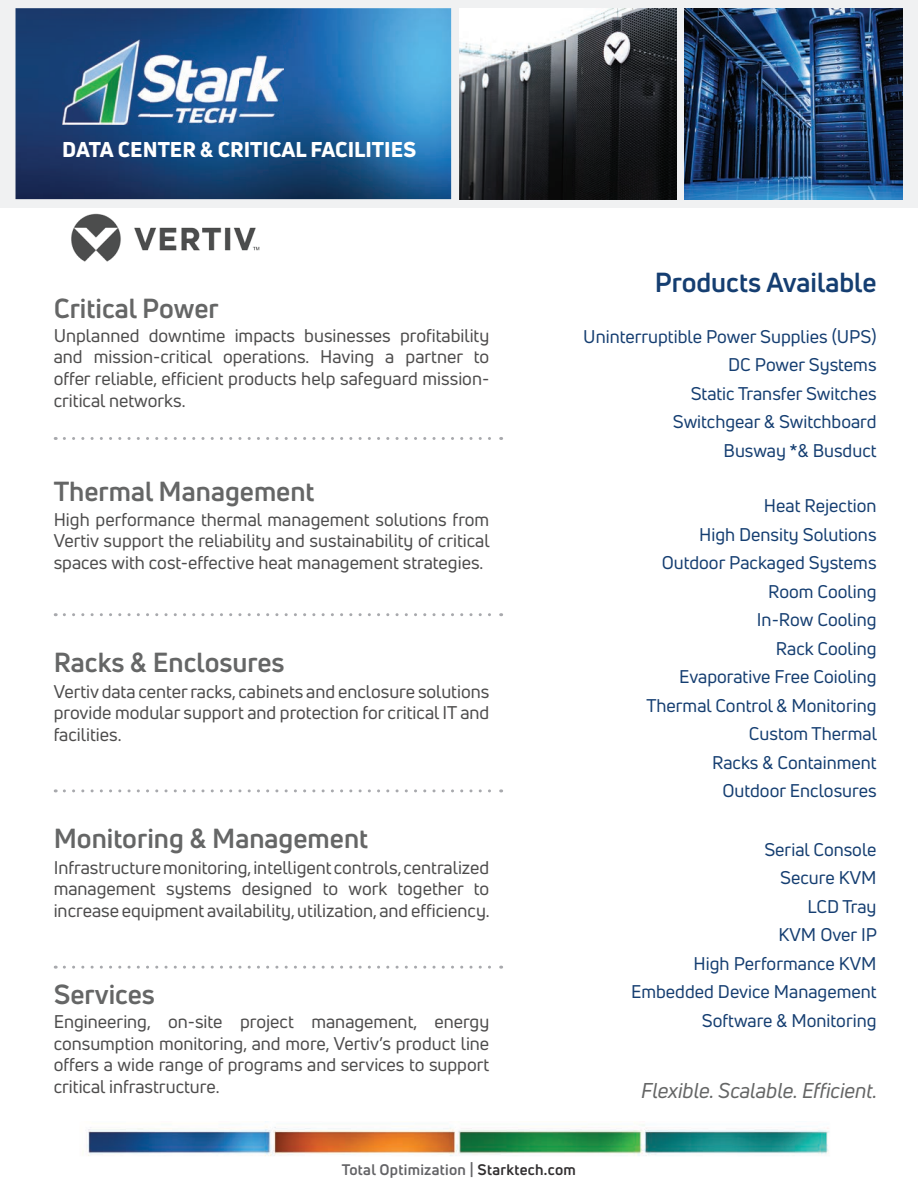
<style>
.page{position:relative;width:918px;height:1188px;background:#fff}
.page>*{position:absolute;margin:0;border:0;box-sizing:border-box;transform-origin:0 0}
.t1{font:700 27px "Uni Neue";color:#656666}
.t2{font:700 27px "Uni Neue";color:#153e71}
.t3{font:800 21px "Uni Neue";color:#fff}
.t4{font:italic 21px "Uni Neue";color:#656666}
.t5{font:18px/21.6px "Uni Neue";color:#4d4c4c;text-align:justify}
.t6{font:18px/28.5px "Uni Neue";color:#153e71;text-align:right}
.t7{font:700 15px "Uni Neue";letter-spacing:.02em;color:#636366}
.s1{color:#312f30}
</style>
<div class="page">
<img style="left:87px;top:1124px;width:743px;height:32px">
<div style="left:0;top:0;width:918px;height:207px;background:#f0f1f2"></div>
<img style="left:16px;top:8px;width:435px;height:191px">
<img style="left:62px;top:39px;width:222px;height:85px">
<img style="left:459px;top:8px;width:218px;height:191px">
<img style="left:685px;top:8px;width:217px;height:191px">
<img style="left:71px;top:213px;width:189px;height:49px">
<svg style="left:64px;top:437px;width:438px;height:3px"></svg>
<svg style="left:64px;top:613px;width:438px;height:3px"></svg>
<svg style="left:64px;top:789px;width:438px;height:3px"></svg>
<svg style="left:64px;top:966px;width:438px;height:3px"></svg>
<p class="t3" style="left:62px;top:135px;width:356px">DATA CENTER &amp; CRITICAL FACILITIES</p>
<h1 class="t1" style="left:54px;top:292px;width:167px">Critical Power</h1>
<p class="t5" style="left:54px;top:324px;width:437px">Unplanned downtime impacts businesses profitability and mission-critical operations. Having a partner to offer reliable, efficient products help safeguard mission&shy;critical networks.</p>
<h1 class="t1" style="left:54px;top:474px;width:262px">Thermal Management</h1>
<p class="t5" style="left:54px;top:508px;width:437px">High performance thermal management solutions from Vertiv support the reliability and sustainability of critical spaces with cost-effective heat management strategies.</p>
<h1 class="t1" style="left:54px;top:646px;width:233px">Racks &amp; Enclosures</h1>
<p class="t5" style="left:54px;top:680px;width:437px">Vertiv data center racks, cabinets and enclosure solutions provide modular support and protection for critical IT and facilities.</p>
<h1 class="t1" style="left:54px;top:822px;width:316px">Monitoring &amp; Management</h1>
<p class="t5" style="left:54px;top:856px;width:438px">Infrastructure monitoring, intelligent controls, centralized management systems designed to work together to increase equipment availability, utilization, and efficiency.</p>
<h1 class="t1" style="left:54px;top:978px;width:103px">Services</h1>
<p class="t5" style="left:54px;top:1011px;width:437px">Engineering, on-site project management, energy consumption monitoring, and more, Vertiv’s product line offers a wide range of programs and services to support critical infrastructure.</p>
<h1 class="t2" style="left:655px;top:266px;width:223px">Products Available</h1>
<p class="t6" style="left:583px;top:322px;width:295px">Uninterruptible Power Supplies (UPS)<br>DC Power Systems<br>Static Transfer Switches<br>Switchgear &amp; Switchboard<br>Busway *&amp; Busduct</p>
<p class="t6" style="left:646px;top:491px;width:232px">Heat Rejection<br>High Density Solutions<br>Outdoor Packaged Systems<br>Room Cooling<br>In-Row Cooling<br>Rack Cooling<br>Evaporative Free Coioling<br>Thermal Control &amp; Monitoring<br>Custom Thermal<br>Racks &amp; Containment<br>Outdoor Enclosures</p>
<p class="t6" style="left:631px;top:835px;width:247px">Serial Console<br>Secure KVM<br>LCD Tray<br>KVM Over IP<br>High Performance KVM<br>Embedded Device Management<br>Software &amp; Monitoring</p>
<p class="t4" style="left:641px;top:1077px;width:237px">Flexible. Scalable. Efficient.</p>
<p class="t7" style="left:342px;top:1160px;width:236px">Total Optimization | <span class="s1">Starktech.com</span></p>
</div>
